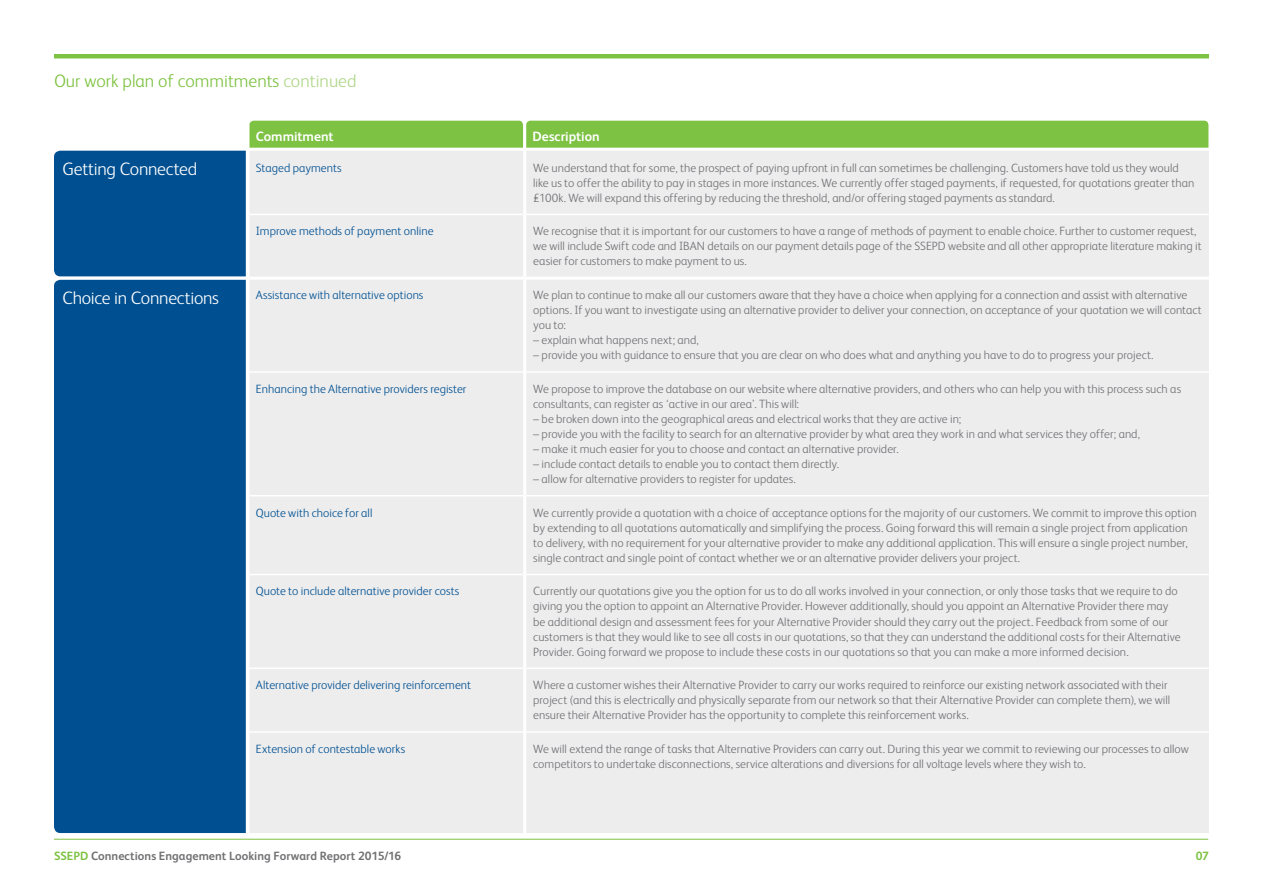
<style>
.page{position:relative;width:1263px;height:893px;background:#fff}
.page>*{position:absolute;margin:0;border:0;box-sizing:border-box;transform-origin:0 0}
.t1{font:300 18px "FS Albert";letter-spacing:-.015em;color:#fff}
.t2{font:300 18px "FS Albert";color:#7dc242}
.t3{font:700 13.5px "FS Albert";letter-spacing:-.005em;color:#fff}
.t4{font:300 12px/15px "FS Albert";letter-spacing:.005em;color:#717073}
.t5{font:300 12px "FS Albert";letter-spacing:.005em;color:#005091}
.t6{font:700 12px "FS Albert";letter-spacing:.005em;color:#717073}
.t7{font:700 12px "FS Albert";color:#7dc242}
.s1{color:#b0d68a}
.s2{color:#7dc242}
</style>
<div class="page">
<div style="left:54px;top:280px;width:192px;height:553px;background:#005091"></div>
<div style="left:250px;top:151px;width:959px;height:682px;background:#ededee"></div>
<hr style="left:526px;top:214px;width:683px;height:1px;background:#fff">
<hr style="left:249px;top:371px;width:274px;height:2px;background:#fff">
<hr style="left:526px;top:371px;width:683px;height:2px;background:#fff">
<hr style="left:249px;top:495px;width:274px;height:1px;background:#fff">
<hr style="left:526px;top:495px;width:683px;height:1px;background:#fff">
<hr style="left:249px;top:574px;width:274px;height:1px;background:#fff">
<hr style="left:526px;top:574px;width:683px;height:1px;background:#fff">
<hr style="left:249px;top:667px;width:274px;height:2px;background:#fff">
<hr style="left:526px;top:667px;width:683px;height:2px;background:#fff">
<hr style="left:249px;top:731px;width:274px;height:2px;background:#fff">
<hr style="left:526px;top:731px;width:683px;height:2px;background:#fff">
<hr style="left:523px;top:214px;width:3px;height:63px;background:#fff">
<hr style="left:523px;top:280px;width:3px;height:92px;background:#fff">
<hr style="left:523px;top:372px;width:3px;height:124px;background:#fff">
<hr style="left:523px;top:496px;width:3px;height:78px;background:#fff">
<hr style="left:523px;top:574px;width:3px;height:94px;background:#fff">
<hr style="left:523px;top:668px;width:3px;height:64px;background:#fff">
<hr style="left:523px;top:732px;width:3px;height:101px;background:#fff">
<hr style="left:249px;top:277px;width:276px;height:3px;background:#fff">
<hr style="left:525px;top:277px;width:684px;height:3px;background:#fff">
<svg style="left:54px;top:121px;width:1154px;height:155px;background:#bed2ca"></svg>
<div style="left:54px;top:54px;width:1155px;height:5px;background:#7dc242"></div>
<hr style="left:54px;top:839px;width:1154px;height:1px;background:#7dc242">
<h1 class="t2" style="left:54px;top:70px;width:304px">Our work plan of commitments <span class="s1">continued</span></h1>
<h1 class="t1" style="left:63px;top:159px;width:136px">Getting Connected</h1>
<h1 class="t1" style="left:63px;top:288px;width:158px">Choice in Connections</h1>
<p class="t3" style="left:256px;top:129px;width:79px">Commitment</p>
<p class="t3" style="left:533px;top:129px;width:69px">Description</p>
<p class="t5" style="left:256px;top:161px;width:87px">Staged payments</p>
<p class="t4" style="left:533px;top:160px;width:663px">We understand that for some, the prospect of paying upfront in full can sometimes be challenging. Customers have told us they would like us to offer the ability to pay in stages in more instances. We currently offer staged payments, if requested, for quotations greater than £100k. We will expand this offering by reducing the threshold, and/or offering staged payments as standard.</p>
<p class="t5" style="left:256px;top:224px;width:179px">Improve methods of payment online</p>
<p class="t4" style="left:533px;top:224px;width:670px">We recognise that it is important for our customers to have a range of methods of payment to enable choice. Further to customer request, we will include Swift code and IBAN details on our payment details page of the SSEPD website and all other appropriate literature making it easier for customers to make payment to us.</p>
<p class="t5" style="left:256px;top:288px;width:169px">Assistance with alternative options</p>
<p class="t4" style="left:533px;top:287px;width:670px">We plan to continue to make all our customers aware that they have a choice when applying for a connection and assist with alternative options. If you want to investigate using an alternative provider to deliver your connection, on acceptance of your quotation we will contact you to:</p>
<p class="t4" style="left:533px;top:332px;width:167px">– explain what happens next; and,</p>
<p class="t4" style="left:533px;top:347px;width:622px">– provide you with guidance to ensure that you are clear on who does what and anything you have to do to progress your project.</p>
<p class="t5" style="left:256px;top:382px;width:212px">Enhancing the Alternative providers register</p>
<p class="t4" style="left:533px;top:381px;width:649px">We propose to improve the database on our website where alternative providers, and others who can help you with this process such as consultants, can register as ‘active in our area’. This will:</p>
<p class="t4" style="left:533px;top:411px;width:430px">– be broken down into the geographical areas and electrical works that they are active in;</p>
<p class="t4" style="left:533px;top:426px;width:608px">– provide you with the facility to search for an alternative provider by what area they work in and what services they offer; and,</p>
<p class="t4" style="left:533px;top:441px;width:367px">– make it much easier for you to choose and contact an alternative provider.</p>
<p class="t4" style="left:533px;top:456px;width:307px">– include contact details to enable you to contact them directly.</p>
<p class="t4" style="left:533px;top:471px;width:264px">– allow for alternative providers to register for updates.</p>
<p class="t5" style="left:256px;top:506px;width:118px">Quote with choice for all</p>
<p class="t4" style="left:533px;top:505px;width:665px">We currently provide a quotation with a choice of acceptance options for the majority of our customers. We commit to improve this option by extending to all quotations automatically and simplifying the process. Going forward this will remain a single project from application to delivery, with no requirement for your alternative provider to make any additional application. This will ensure a single project number, single contract and single point of contact whether we or an alternative provider delivers your project.</p>
<p class="t5" style="left:256px;top:584px;width:205px">Quote to include alternative provider costs</p>
<p class="t4" style="left:533px;top:584px;width:649px">Currently our quotations give you the option for us to do all works involved in your connection, or only those tasks that we require to do giving you the option to appoint an Alternative Provider. However additionally, should you appoint an Alternative Provider there may be additional design and assessment fees for your Alternative Provider should they carry out the project. Feedback from some of our customers is that they would like to see all costs in our quotations, so that they can understand the additional costs for their Alternative Provider. Going forward we propose to include these costs in our quotations so that you can make a more informed decision.</p>
<p class="t5" style="left:256px;top:678px;width:217px">Alternative provider delivering reinforcement</p>
<p class="t4" style="left:533px;top:678px;width:639px">Where a customer wishes their Alternative Provider to carry our works required to reinforce our existing network associated with their project (and this is electrically and physically separate from our network so that their Alternative Provider can complete them), we will ensure their Alternative Provider has the opportunity to complete this reinforcement works.</p>
<p class="t5" style="left:256px;top:742px;width:151px">Extension of contestable works</p>
<p class="t4" style="left:533px;top:741px;width:657px">We will extend the range of tasks that Alternative Providers can carry out. During this year we commit to reviewing our processes to allow competitors to undertake disconnections, service alterations and diversions for all voltage levels where they wish to.</p>
<p class="t6" style="left:54px;top:848px;width:349px"><span class="s2">SSEPD</span> Connections Engagement Looking Forward Report 2015/16</p>
<p class="t7" style="left:1196px;top:848px;width:15px">07</p>
</div>
